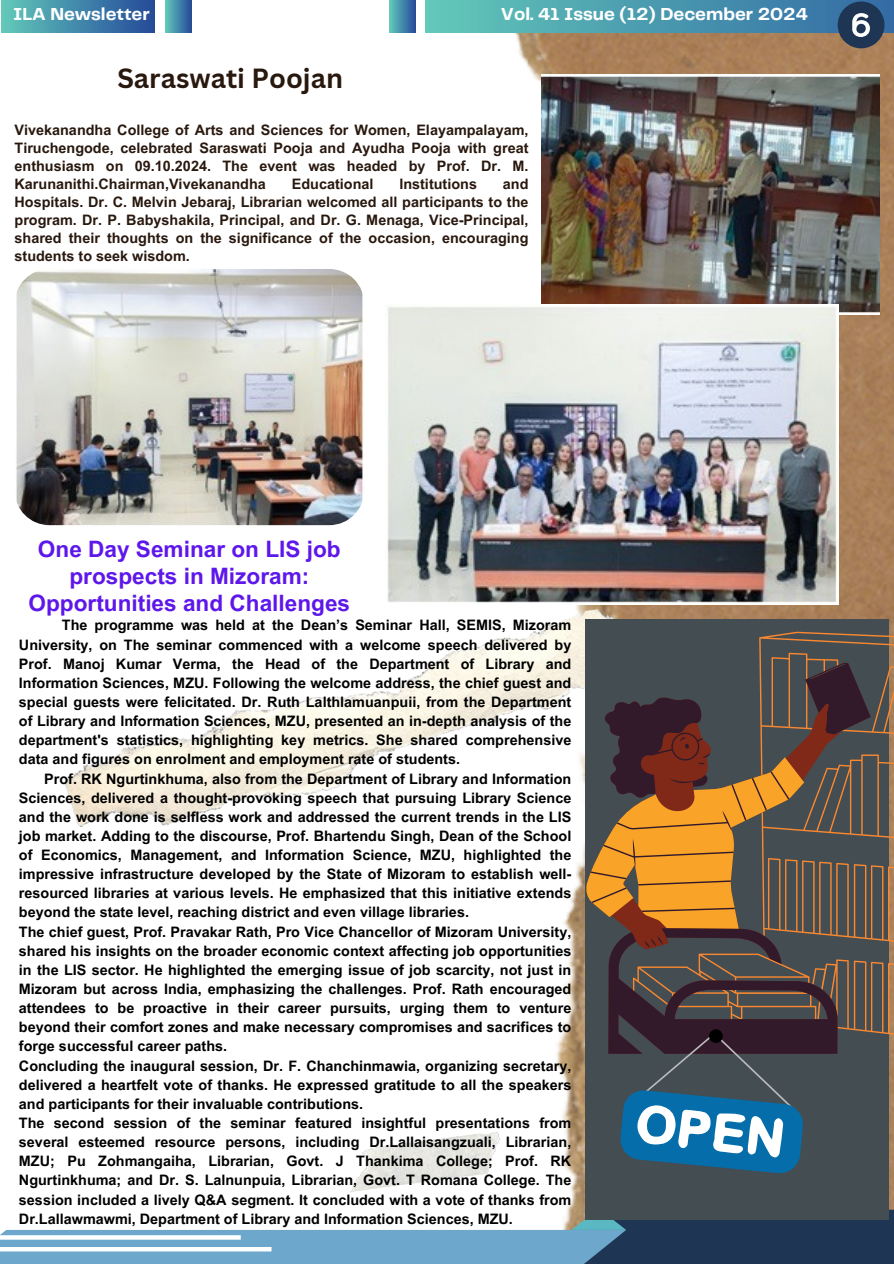
<style>
.page{position:relative;width:894px;height:1264px;background:#fff}
.page>*{position:absolute;margin:0;border:0;box-sizing:border-box;transform-origin:0 0}
.t1{font:700 27px "Canva Sans";color:#29180e}
.t2{font:700 22.65px/27px "Arial MT Pro";color:#5e17eb;text-align:center}
.t3{font:700 18px "Telegraf";color:#fff}
.t4{font:700 14.4px/19.2px "Arial MT Pro";color:#000;text-align:justify}
.t5{font:700 14.4px/18px "Arial MT Pro";color:#29180e;text-align:justify}
</style>
<div class="page">
<img style="left:446px;top:32px;width:447px;height:1177px">
<div style="left:563px;top:1209px;width:330px;height:54px;background:#1e3653"></div>
<div style="left:0;top:1229px;width:626px;height:34px;background:#6da7cc"></div>
<svg style="left:571px;top:1208px;width:55px;height:21px"></svg>
<svg style="left:0;top:1235px;width:241px;height:4px"></svg>
<div style="left:0;top:1246px;width:271px;height:5px;background:#fff"></div>
<div style="left:2px;top:0;width:153px;height:32px;background:linear-gradient(to right,#61c7ba,#24499a)"></div>
<div style="left:165px;top:0;width:26px;height:32px;background:linear-gradient(to right,#62c9bb,#28539d)"></div>
<div style="left:426px;top:0;width:467px;height:32px;background:linear-gradient(to right,#62cabb,#3267a1)"></div>
<div style="left:389px;top:0;width:26px;height:32px;background:linear-gradient(to right,#62cbbb,#29539d)"></div>
<img style="left:16px;top:269px;width:348px;height:256px">
<img style="left:65px;top:609px;width:567px;height:217px">
<img style="left:350px;top:1127px;width:150px;height:68px">
<img style="left:541px;top:74px;width:338px;height:240px">
<div style="left:584px;top:619px;width:304px;height:600px;background:#434d52"></div>
<img style="left:387px;top:304px;width:451px;height:300px">
<div style="left:837px;top:2px;width:47px;height:46px;background:#1e3653;border-radius:50%"></div>
<svg style="left:852px;top:13px;width:17px;height:24px"></svg>
<svg style="left:759px;top:631px;width:134px;height:407px"></svg>
<svg style="left:590px;top:662px;width:280px;height:391px"></svg>
<svg style="left:619px;top:1029px;width:184px;height:144px"></svg>
<p class="t3" style="left:13px;top:7px;width:138px">ILA Newsletter</p>
<p class="t3" style="left:500px;top:7px;width:308px">Vol. 41 Issue (12) December 2024</p>
<h1 class="t1" style="left:117px;top:59px;width:227px">Saraswati Poojan</h1>
<p class="t5" style="left:15px;top:122px;width:515px">Vivekanandha College of Arts and Sciences for Women, Elayampalayam, Tiruchengode, celebrated Saraswati Pooja and Ayudha Pooja with great enthusiasm on 09.10.2024. The event was headed by Prof. Dr. M.<br>Karunanithi.Chairman,Vivekanandha</p>
<p class="t5" style="left:15px;top:176px;width:515px;text-indent:488px">and Hospitals. Dr. C. Melvin Jebaraj, Librarian welcomed all participants to the program. Dr. P. Babyshakila, Principal, and Dr. G. Menaga, Vice-Principal, shared their thoughts on the significance of the occasion, encouraging students to seek wisdom.</p>
<p class="t5" style="left:292px;top:176px;width:83px">Educational</p>
<p class="t5" style="left:399px;top:176px;width:79px">Institutions</p>
<p class="t2" style="left:29px;top:538px;width:323px">One Day Seminar on LIS job prospects in Mizoram:<br>Opportunities and Challenges</p>
<h3 class="t4" style="left:19px;top:617px;width:553px;text-indent:43px">The programme was held at the Dean’s Seminar Hall, SEMIS, Mizoram University, on The seminar commenced with a welcome speech delivered by Prof. Manoj Kumar Verma, the Head of the Department of Library and Information Sciences, MZU. Following the welcome address, the chief guest and special guests were felicitated. Dr. Ruth Lalthlamuanpuii, from the Department of Library and Information Sciences, MZU, presented an in-depth analysis of the department's statistics, highlighting key metrics. She shared comprehensive data and figures on enrolment and employment rate of students.</h3>
<p class="t4" style="left:19px;top:770px;width:553px;text-indent:25px">Prof. RK Ngurtinkhuma, also from the Department of Library and Information Sciences, delivered a thought-provoking speech that pursuing Library Science and the work done is selfless work and addressed the current trends in the LIS job market. Adding to the discourse, Prof. Bhartendu Singh, Dean of the School of Economics, Management, and Information Science, MZU, highlighted the impressive infrastructure developed by the State of Mizoram to establish well&shy;resourced libraries at various levels. He emphasized that this initiative extends beyond the state level, reaching district and even village libraries.</p>
<p class="t4" style="left:19px;top:923px;width:553px">The chief guest, Prof. Pravakar Rath, Pro Vice Chancellor of Mizoram University, shared his insights on the broader economic context affecting job opportunities in the LIS sector. He highlighted the emerging issue of job scarcity, not just in Mizoram but across India, emphasizing the challenges. Prof. Rath encouraged attendees to be proactive in their career pursuits, urging them to venture beyond their comfort zones and make necessary compromises and sacrifices to forge successful career paths.</p>
<p class="t4" style="left:19px;top:1057px;width:553px">Concluding the inaugural session, Dr. F. Chanchinmawia, organizing secretary, delivered a heartfelt vote of thanks. He expressed gratitude to all the speakers and participants for their invaluable contributions.</p>
<p class="t4" style="left:19px;top:1115px;width:553px">The second session of the seminar featured insightful presentations from several esteemed resource persons, including Dr.Lallaisangzuali, Librarian, MZU; Pu Zohmangaiha, Librarian, Govt. J Thankima College; Prof. RK Ngurtinkhuma; and Dr. S. Lalnunpuia, Librarian, Govt. T Romana College. The session included a lively Q&amp;A segment. It concluded with a vote of thanks from Dr.Lallawmawmi, Department of Library and Information Sciences, MZU.</p>
</div>
